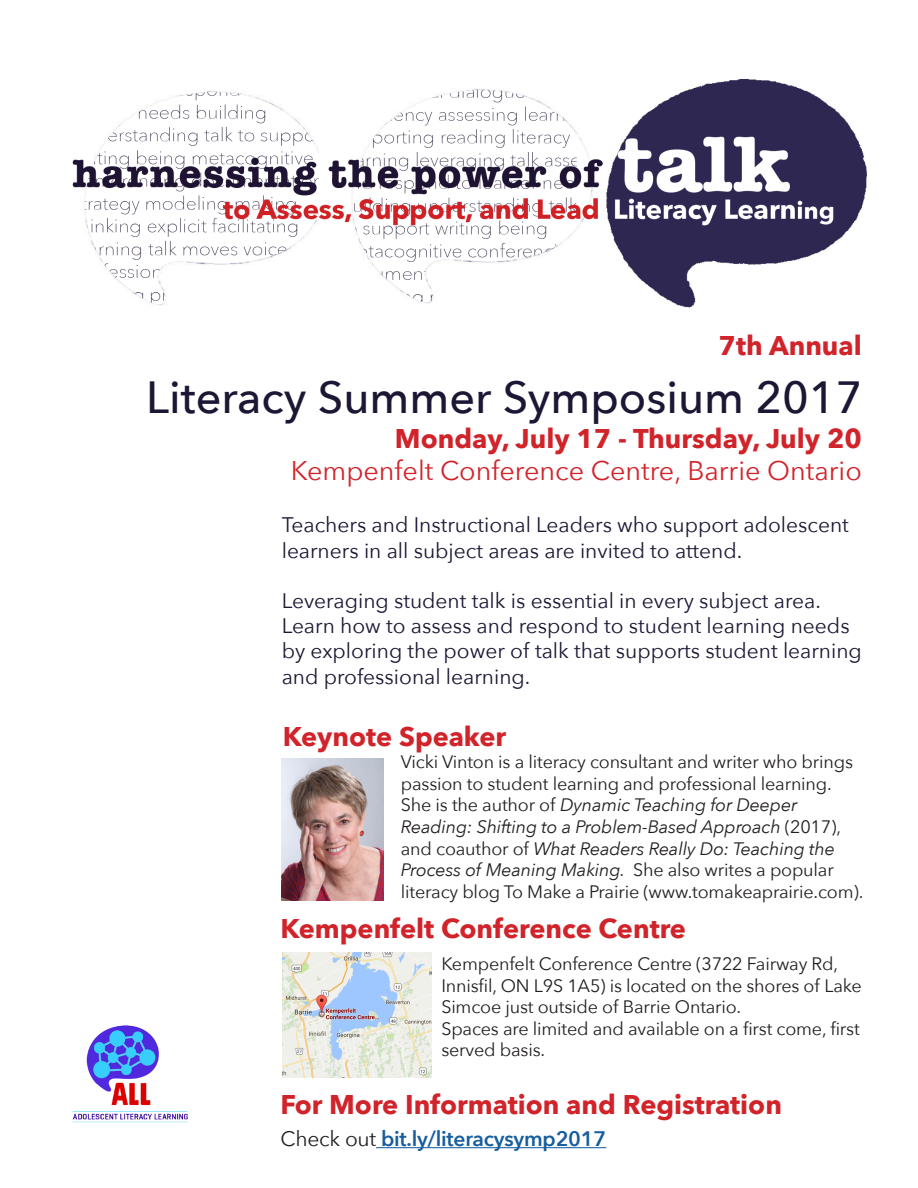
<style>
.page{position:relative;width:918px;height:1188px;background:#fff}
.page>*{position:absolute;margin:0;border:0;box-sizing:border-box;transform-origin:0 0}
.t1{font:500 45px "Avenir Next";color:#1d1634}
.t2{font:700 27px "Avenir Next";color:#d1232a}
.t3{font:27px "Avenir Next";color:#d1232a}
.t4{font:21px/25.2px "Avenir Next";color:#1d1634}
.t5{font:600 21px "Avenir Next";letter-spacing:-.01em;color:#175d9e}
.t6{font:18px/21.6px "Avenir Next";letter-spacing:-.01em;color:#231f20}
.s1{font-style:italic}
.s2{font-weight:400;color:#231f20}
</style>
<div class="page">
<img style="left:72px;top:79px;width:795px;height:229px">
<img style="left:281px;top:759px;width:102px;height:142px">
<img style="left:283px;top:952px;width:148px;height:126px">
<hr style="left:376px;top:1147px;width:230px;height:1px;background:#175d9e">
<img style="left:72px;top:1025px;width:116px;height:98px">
<h2 class="t2" style="left:719px;top:322px;width:145px">7th Annual</h2>
<h1 class="t1" style="left:146px;top:359px;width:718px">Literacy Summer Symposium 2017</h1>
<h2 class="t2" style="left:395px;top:415px;width:468px">Monday, July 17 - Thursday, July 20</h2>
<h2 class="t3" style="left:291px;top:448px;width:572px">Kempenfelt Conference Centre, Barrie Ontario</h2>
<p class="t4" style="left:282px;top:512px;width:569px">Teachers and Instructional Leaders who support adolescent learners in all subject areas are invited to attend.</p>
<p class="t4" style="left:282px;top:587px;width:582px">Leveraging student talk is essential in every subject area.<br>Learn how to assess and respond to student learning needs by exploring the power of talk that supports student learning and professional learning.</p>
<h2 class="t2" style="left:283px;top:713px;width:225px">Keynote Speaker</h2>
<p class="t6" style="left:401px;top:750px;width:464px">Vicki Vinton is a literacy consultant and writer who brings passion to student learning and professional learning.<br>She is the author of <span class="s1">Dynamic Teaching for Deeper Reading: Shifting to a Problem-Based Approach</span> (2017), and coauthor of <span class="s1">What Readers Really Do: Teaching the Process of Meaning Making.</span> She also writes a popular literacy blog To Make a Prairie (www.tomakeaprairie.com).</p>
<h2 class="t2" style="left:280px;top:905px;width:407px">Kempenfelt Conference Centre</h2>
<p class="t6" style="left:441px;top:952px;width:422px">Kempenfelt Conference Centre (3722 Fairway Rd, Innisfil, ON L9S 1A5) is located on the shores of Lake Simcoe just outside of Barrie Ontario.<br>Spaces are limited and available on a first come, first served basis.</p>
<h2 class="t2" style="left:280px;top:1081px;width:503px">For More Information and Registration</h2>
<p class="t5" style="left:280px;top:1121px;width:327px"><span class="s2">Check out</span> bit.ly/literacysymp2017</p>
</div>
